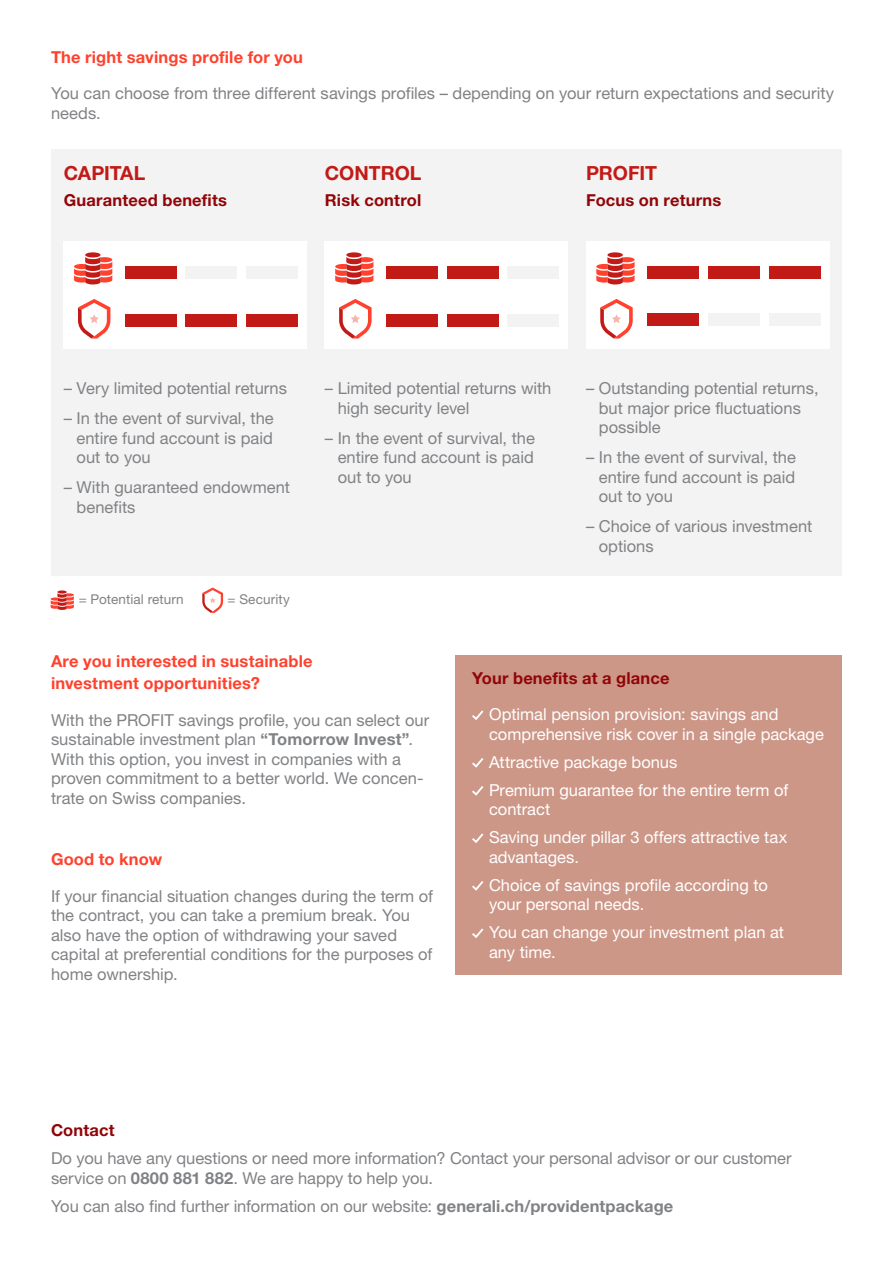
<style>
.page{position:relative;width:893px;height:1263px;background:#fff}
.page>*{position:absolute;margin:0;border:0;box-sizing:border-box;transform-origin:0 0}
.t1{font:700 19.5px "Helvetica Neue LT Std";letter-spacing:-.005em;color:#c21b17}
.t2{font:16.5px/19.5px "Helvetica Neue LT Std";color:#808285}
.t3{font:16.5px/28px "Helvetica Neue LT Std";color:#fff}
.t4{font:700 16.5px/22.5px "Helvetica Neue LT Std";letter-spacing:.01em;color:#ff412d}
.t5{font:700 16.5px "Helvetica Neue LT Std";letter-spacing:.01em;color:#910508}
.t6{font:13.5px "Helvetica Neue LT Std";letter-spacing:.01em;color:#808285}
.s1{font-weight:700}
</style>
<div class="page">
<div style="left:455px;top:655px;width:387px;height:320px;background:#cd9788"></div>
<svg style="left:472px;top:710px;width:12px;height:10px"></svg>
<svg style="left:472px;top:758px;width:12px;height:10px"></svg>
<svg style="left:472px;top:786px;width:12px;height:10px"></svg>
<svg style="left:472px;top:833px;width:12px;height:10px"></svg>
<svg style="left:472px;top:881px;width:12px;height:10px"></svg>
<svg style="left:472px;top:928px;width:12px;height:10px"></svg>
<div style="left:51px;top:150px;width:791px;height:426px;background:#f3f3f3"></div>
<div style="left:64px;top:241px;width:243px;height:108px;background:#fff"></div>
<div style="left:125px;top:266px;width:51px;height:13px;background:#c21b17"></div>
<div style="left:125px;top:314px;width:51px;height:12px;background:#c21b17"></div>
<div style="left:247px;top:266px;width:51px;height:13px;background:#f3f3f3"></div>
<div style="left:247px;top:314px;width:51px;height:12px;background:#c21b17"></div>
<div style="left:186px;top:266px;width:51px;height:13px;background:#f3f3f3"></div>
<div style="left:186px;top:314px;width:51px;height:12px;background:#c21b17"></div>
<div style="left:325px;top:241px;width:243px;height:108px;background:#fff"></div>
<div style="left:386px;top:266px;width:51px;height:13px;background:#c21b17"></div>
<div style="left:386px;top:314px;width:51px;height:12px;background:#c21b17"></div>
<div style="left:508px;top:266px;width:51px;height:13px;background:#f3f3f3"></div>
<div style="left:508px;top:314px;width:51px;height:12px;background:#f3f3f3"></div>
<div style="left:447px;top:266px;width:51px;height:13px;background:#c21b17"></div>
<div style="left:447px;top:314px;width:51px;height:12px;background:#c21b17"></div>
<div style="left:586px;top:241px;width:243px;height:108px;background:#fff"></div>
<div style="left:647px;top:266px;width:51px;height:12px;background:#c21b17"></div>
<div style="left:647px;top:313px;width:51px;height:13px;background:#c21b17"></div>
<div style="left:769px;top:266px;width:51px;height:12px;background:#c21b17"></div>
<div style="left:769px;top:313px;width:51px;height:13px;background:#f3f3f3"></div>
<div style="left:708px;top:266px;width:51px;height:12px;background:#c21b17"></div>
<div style="left:708px;top:313px;width:51px;height:13px;background:#f3f3f3"></div>
<div style="left:607px;top:252px;width:16px;height:5px;background:#c21b17;border-radius:50%"></div>
<svg style="left:596px;top:257px;width:39px;height:27px"></svg>
<div style="left:346px;top:252px;width:16px;height:5px;background:#c21b17;border-radius:50%"></div>
<svg style="left:335px;top:257px;width:38px;height:27px"></svg>
<div style="left:85px;top:252px;width:16px;height:5px;background:#c21b17;border-radius:50%"></div>
<svg style="left:74px;top:257px;width:38px;height:27px"></svg>
<svg style="left:57px;top:590px;width:10px;height:4px"></svg>
<svg style="left:51px;top:593px;width:23px;height:17px"></svg>
<svg style="left:78px;top:299px;width:32px;height:40px"></svg>
<svg style="left:339px;top:299px;width:33px;height:40px"></svg>
<svg style="left:600px;top:299px;width:33px;height:40px"></svg>
<svg style="left:202px;top:587px;width:21px;height:26px"></svg>
<p class="t4" style="left:51px;top:45px;width:253px">The right savings profile for you</p>
<p class="t2" style="left:51px;top:83px;width:785px">You can choose from three different savings profiles – depending on your return expectations and security needs.</p>
<p class="t1" style="left:64px;top:161px;width:83px">CAPITAL</p>
<p class="t5" style="left:64px;top:190px;width:165px">Guaranteed benefits</p>
<p class="t1" style="left:325px;top:161px;width:98px">CONTROL</p>
<p class="t5" style="left:325px;top:190px;width:98px">Risk control</p>
<p class="t1" style="left:586px;top:161px;width:72px">PROFIT</p>
<p class="t5" style="left:586px;top:190px;width:137px">Focus on returns</p>
<p class="t2" style="left:64px;top:378px;width:225px">– Very limited potential returns</p>
<p class="t2" style="left:77px;top:408px;width:199px;text-align:justify;text-indent:-13px">– In the event of survival, the entire fund account is paid out to you</p>
<p class="t2" style="left:77px;top:478px;width:215px;text-indent:-13px">– With guaranteed endowment benefits</p>
<p class="t6" style="left:79px;top:592px;width:107px">= Potential return</p>
<p class="t6" style="left:227px;top:592px;width:64px">= Security</p>
<p class="t2" style="left:338px;top:378px;width:215px;text-indent:-13px">– Limited potential returns with high security level</p>
<p class="t2" style="left:338px;top:428px;width:199px;text-align:justify;text-indent:-13px">– In the event of survival, the entire fund account is paid out to you</p>
<p class="t2" style="left:599px;top:378px;width:221px;text-indent:-13px">– Outstanding potential returns, but major price fluctuations possible</p>
<p class="t2" style="left:599px;top:447px;width:199px;text-align:justify;text-indent:-13px">– In the event of survival, the entire fund account is paid out to you</p>
<p class="t2" style="left:599px;top:517px;width:215px;text-indent:-13px">– Choice of various investment options</p>
<p class="t4" style="left:51px;top:649px;width:263px">Are you interested in sustainable investment opportunities?</p>
<p class="t2" style="left:51px;top:710px;width:380px">With the PROFIT savings profile, you can select our sustainable investment plan <span class="s1">“Tomorrow Invest”</span>.<br>With this option, you invest in companies with a proven commitment to a better world. We concen&shy;trate on Swiss companies.</p>
<p class="t4" style="left:51px;top:848px;width:113px">Good to know</p>
<p class="t2" style="left:51px;top:886px;width:384px">If your financial situation changes during the term of the contract, you can take a premium break. You also have the option of withdrawing your saved capital at preferential conditions for the purposes of home ownership.</p>
<p class="t5" style="left:472px;top:668px;width:199px">Your benefits at a glance</p>
<p class="t3" style="left:489px;top:704px;width:336px;line-height:19.5px">Optimal pension provision: savings and comprehensive risk cover in a single package</p>
<p class="t3" style="left:489px;top:747px;width:301px">Attractive package bonus<br>Premium guarantee for the entire term of</p>
<p class="t3" style="left:489px;top:795px;width:300px">contract<br>Saving under pillar 3 offers attractive tax</p>
<p class="t3" style="left:489px;top:843px;width:280px">advantages.<br>Choice of savings profile according to</p>
<p class="t3" style="left:489px;top:890px;width:297px">your personal needs.<br>You can change your investment plan at</p>
<p class="t3" style="left:489px;top:938px;width:68px">any time.</p>
<p class="t5" style="left:51px;top:1120px;width:65px">Contact</p>
<p class="t2" style="left:51px;top:1148px;width:742px">Do you have any questions or need more information? Contact your personal advisor or our customer service on <span class="s1">0800 881 882</span>. We are happy to help you.</p>
<p class="t2" style="left:51px;top:1196px;width:624px">You can also find further information on our website: <span class="s1">generali.ch/providentpackage</span></p>
</div>
